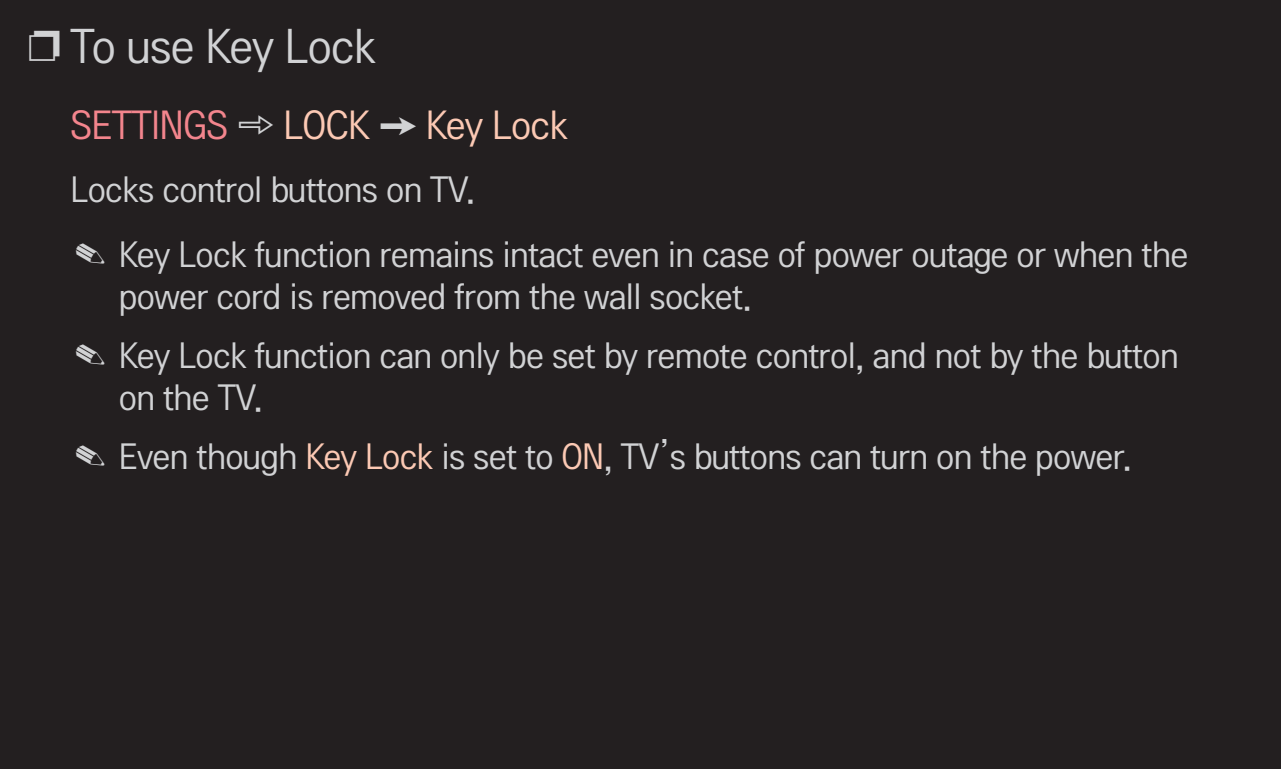
<style>
.page{position:relative;width:1281px;height:769px;background:#fff}
.page>*{position:absolute;margin:0;border:0;box-sizing:border-box;transform-origin:0 0}
.t1{font:300 48px "LG Display";color:#d1d2d4}
.t2{font:300 40px "LG Display";color:#fcc9b4}
.t3{font:300 36px/59px "LG Display";color:#d1d2d4}
.s1{font-size:42px}
.s2{color:#f3858d}
.s3{color:#d1d2d4}
.s4{color:#fcc9b4}
</style>
<div class="page">
<div style="left:0;top:0;width:1280px;height:768px;background:#231f20"></div>
<h1 class="t1" style="left:28px;top:18px;width:348px"><span class="s1">❐</span> To use Key Lock</h1>
<p class="t2" style="left:71px;top:102px;width:498px"><span class="s2">SETTINGS</span> <span class="s3">➾</span> LOCK <span class="s3">➙</span> Key Lock</p>
<p class="t3" style="left:71px;top:157px;width:1118px;line-height:64.6px">Locks control buttons on TV.<br>✎ Key Lock function remains intact even in case of power outage or when the</p>
<p class="t3" style="left:74px;top:267px;width:1105px;text-indent:45px">power cord is removed from the wall socket.<br>✎ Key Lock function can only be set by remote control, and not by the button</p>
<p class="t3" style="left:74px;top:368px;width:1059px;text-indent:45px">on the TV.<br>✎ Even though <span class="s4">Key Lock</span> is set to <span class="s4">ON</span>, TV’s buttons can turn on the power.</p>
</div>
